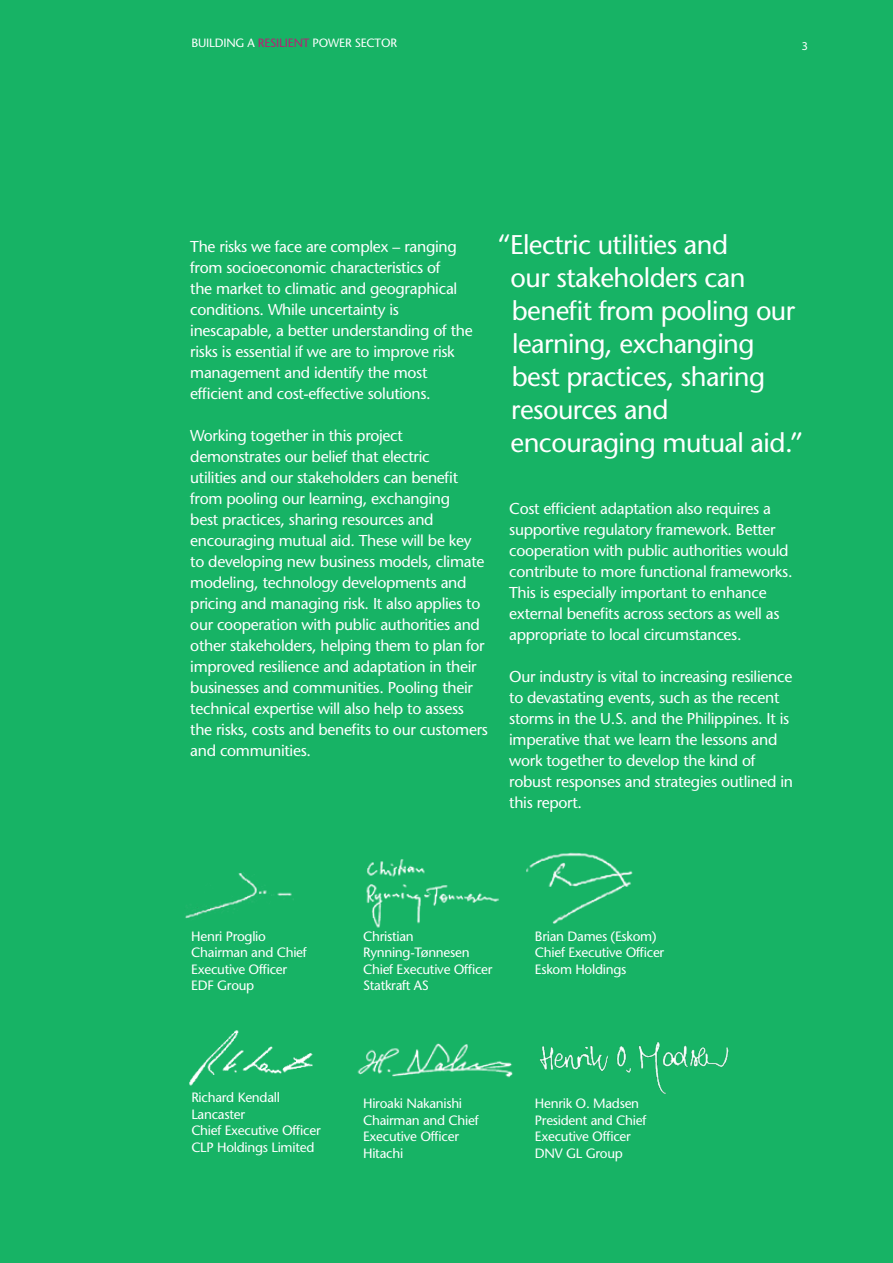
<style>
.page{position:relative;width:893px;height:1263px;background:#17b365}
.page>*{position:absolute;margin:0;border:0;box-sizing:border-box;transform-origin:0 0}
.t1{font:500 27px/33px "Stone Sans Std";letter-spacing:-.02em;color:#fff}
.t2{font:500 15.75px/21px "Stone Sans Std";letter-spacing:-.02em;color:#fff}
.t3{font:500 13.5px/16.5px "Stone Sans Std";letter-spacing:-.02em;color:#fff}
.t4{font:500 12px "Stone Sans Std";letter-spacing:-.015em;color:#fff}
.t5{font:12px "Myriad Pro";color:#fff}
.s1{color:#b82075}
</style>
<div class="page">
<img style="left:526px;top:852px;width:107px;height:72px">
<img style="left:185px;top:872px;width:109px;height:47px">
<img style="left:189px;top:1030px;width:124px;height:56px">
<img style="left:357px;top:1043px;width:156px;height:35px">
<img style="left:539px;top:1042px;width:190px;height:52px">
<img style="left:366px;top:884px;width:133px;height:44px">
<img style="left:367px;top:859px;width:58px;height:18px">
<p class="t4" style="left:191px;top:36px;width:207px">BUILDING A <span class="s1">RESILIENT</span> POWER SECTOR</p>
<p class="t5" style="left:802px;top:38px;width:8px">3</p>
<p class="t2" style="left:190px;top:236px;width:284px">The risks we face are complex – ranging from socioeconomic characteristics of<br>the market to climatic and geographical conditions. While uncertainty is inescapable, a better understanding of the risks is essential if we are to improve risk management and identify the most efficient and cost-effective solutions.</p>
<p class="t2" style="left:190px;top:425px;width:299px">Working together in this project demonstrates our belief that electric<br>utilities and our stakeholders can benefit from pooling our learning, exchanging<br>best practices, sharing resources and encouraging mutual aid. These will be key to developing new business models, climate modeling, technology developments and pricing and managing risk. It also applies to our cooperation with public authorities and other stakeholders, helping them to plan for improved resilience and adaptation in their businesses and communities. Pooling their technical expertise will also help to assess the risks, costs and benefits to our customers and communities.</p>
<h1 class="t1" style="left:511px;top:228px;width:294px;text-indent:-13px">“Electric utilities and<br>our stakeholders can benefit from pooling our learning, exchanging best practices, sharing resources and encouraging mutual aid.”</h1>
<p class="t2" style="left:509px;top:498px;width:285px">Cost efficient adaptation also requires a supportive regulatory framework. Better cooperation with public authorities would contribute to more functional frameworks.<br>This is especially important to enhance external benefits across sectors as well as appropriate to local circumstances.</p>
<p class="t2" style="left:509px;top:666px;width:285px">Our industry is vital to increasing resilience to devastating events, such as the recent storms in the U.S. and the Philippines. It is imperative that we learn the lessons and work together to develop the kind of robust responses and strategies outlined in this report.</p>
<p class="t3" style="left:191px;top:928px;width:117px">Henri Proglio<br>Chairman and Chief<br>Executive Officer<br>EDF Group</p>
<p class="t3" style="left:363px;top:928px;width:131px">Christian<br>Rynning-Tønnesen<br>Chief Executive Officer<br>Statkraft AS</p>
<p class="t3" style="left:535px;top:928px;width:131px">Brian Dames (Eskom)<br>Chief Executive Officer<br>Eskom Holdings</p>
<p class="t3" style="left:191px;top:1089px;width:131px">Richard Kendall<br>Lancaster<br>Chief Executive Officer<br>CLP Holdings Limited</p>
<p class="t3" style="left:363px;top:1095px;width:117px">Hiroaki Nakanishi<br>Chairman and Chief<br>Executive Officer<br>Hitachi</p>
<p class="t3" style="left:535px;top:1095px;width:113px">Henrik O. Madsen<br>President and Chief<br>Executive Officer<br>DNV GL Group</p>
</div>
